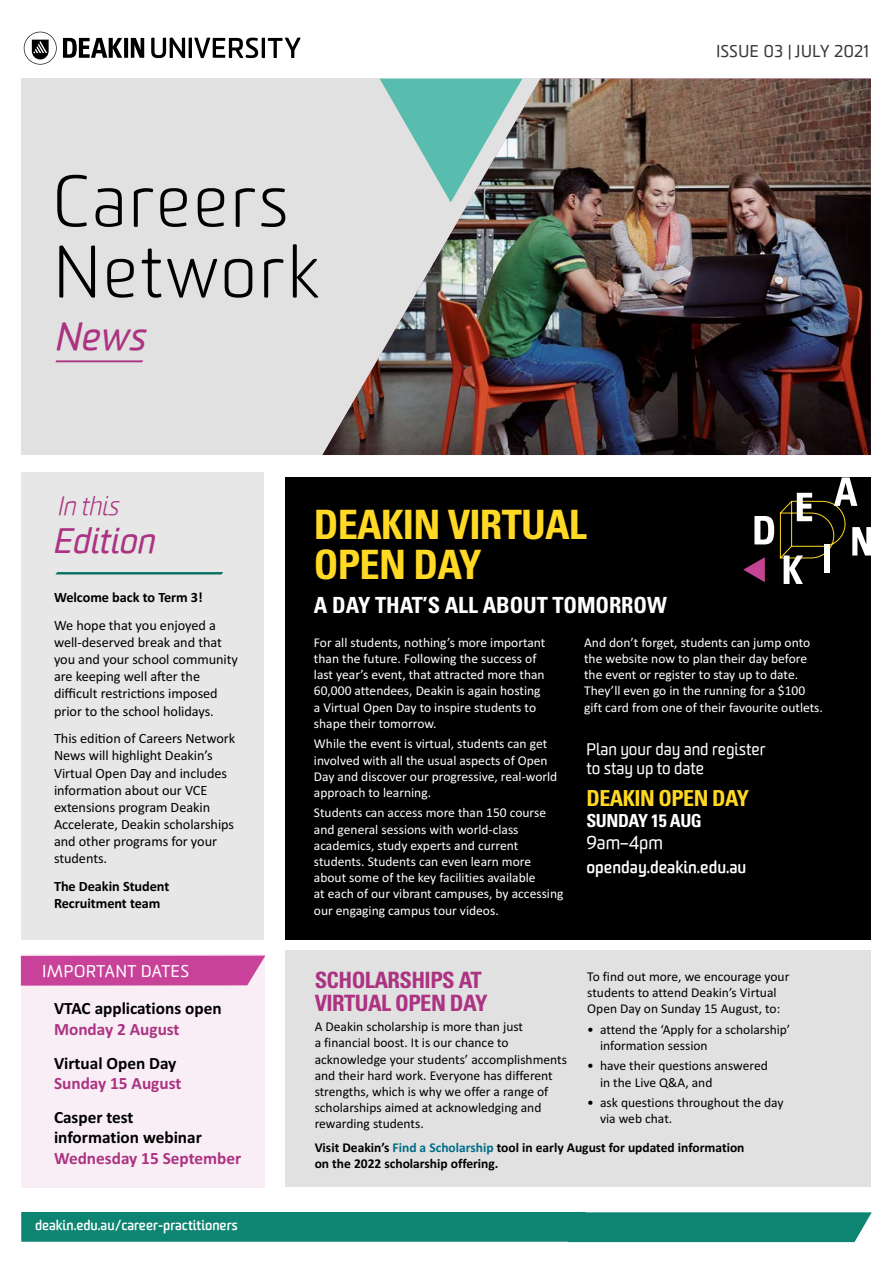
<style>
.page{position:relative;width:893px;height:1263px;background:#fff}
.page>*{position:absolute;margin:0;border:0;box-sizing:border-box;transform-origin:0 0}
.Large_Heading{font:300 70.2px/70.7px "Worldly";letter-spacing:.045em;color:#000}
.t1{font:700 condensed 40.5px/39.5px "Univers LT Std";letter-spacing:-.02em;color:#ffd923}
.Large_Heading-2{font:italic 37.8px "Worldly";color:#ac3382}
.Sub_heading{font:italic 34.5px "Worldly";color:#ac3382}
.Sub_heading-2{font:italic 300 25.5px "Worldly";color:#ac3382}
.t2{font:700 condensed 22.5px/22.5px "Univers";letter-spacing:-.025em;color:#ac3382}
.Sub_heading-3{font:700 condensed 22.35px "Univers";letter-spacing:-.005em;color:#fff}
.Sub_heading-4{font:700 condensed 22.05px "Univers";letter-spacing:-.025em;color:#ffd923}
.Sub_heading-5{font:700 condensed 18px "Univers";letter-spacing:-.025em;color:#fff}
.Sub_heading-6{font:18px "Worldly";color:#fff}
.copy{font:700 17.25px/20.7px "Calibri";color:#000}
.copy-2{font:700 17.25px "Calibri";color:#ac3382}
.Issue_number{font:16.5px "Worldly";letter-spacing:.04em;color:#373635}
.t3{font:16.5px "Worldly";letter-spacing:.04em;color:#fff}
.Sub_heading-7{font:16.35px/19.6px "Worldly";color:#fff}
.Sub_heading-8{font:700 16.35px "Worldly";color:#fff}
.in_this_edition{font:14.25px/17.1px "Calibri";letter-spacing:-.005em;color:#000}
.in_this_edition-2{font:700 14.25px/17.1px "Calibri";letter-spacing:-.005em;color:#000}
.Sub_heading-9{font:13.5px/16.2px "Calibri";color:#fff}
.t4{font:13.5px/16.2px "Calibri";color:#000}
.Sub_heading-10{font:700 13.5px/16.2px "Calibri";color:#000}
.t5{font:700 13.5px "Worldly";color:#fff}
.s1{color:#ac3382}
.s2{color:#006d88}
</style>
<div class="page">
<div style="left:286px;top:477px;width:585px;height:463px;background:#000"></div>
<div style="left:286px;top:950px;width:585px;height:237px;background:#e1e1e1"></div>
<div style="left:21px;top:472px;width:243px;height:468px;background:#e7e7e7"></div>
<div style="left:21px;top:79px;width:850px;height:376px;background:#e1e1e1"></div>
<img style="left:322px;top:79px;width:549px;height:376px">
<svg style="left:380px;top:79px;width:142px;height:123px"></svg>
<svg style="left:63px;top:38px;width:81px;height:20px"></svg>
<svg style="left:24px;top:32px;width:33px;height:33px"></svg>
<svg style="left:151px;top:38px;width:150px;height:20px"></svg>
<svg style="left:55px;top:360px;width:88px;height:2px"></svg>
<svg style="left:55px;top:572px;width:168px;height:2px"></svg>
<div style="left:21px;top:1212px;width:851px;height:30px;background:#0d8572"></div>
<svg style="left:743px;top:477px;width:128px;height:107px"></svg>
<div style="left:21px;top:955px;width:244px;height:233px;background:#f9ecf5"></div>
<svg style="left:21px;top:955px;width:244px;height:31px;background:#ca4e9e"></svg>
<p class="Large_Heading" style="left:53px;top:168px;width:266px">Careers<br>Network</p>
<p class="Large_Heading-2" style="left:54px;top:313px;width:92px">News</p>
<p class="Issue_number" style="left:716px;top:41px;width:155px">ISSUE 03 | JULY 2021</p>
<p class="Sub_heading-2" style="left:57px;top:491px;width:63px">In this</p>
<p class="Sub_heading" style="left:53px;top:520px;width:103px">Edition</p>
<p class="in_this_edition-2" style="left:54px;top:588px;width:150px">Welcome back to Term 3!</p>
<p class="in_this_edition" style="left:54px;top:616px;width:186px">We hope that you enjoyed a well-deserved break and that you and your school community are keeping well after the difficult restrictions imposed prior to the school holidays.</p>
<p class="in_this_edition" style="left:54px;top:730px;width:183px">This edition of Careers Network<br>News will highlight Deakin’s<br>Virtual Open Day and includes information about our VCE extensions program Deakin<br>Accelerate, Deakin scholarships and other programs for your students.</p>
<p class="in_this_edition-2" style="left:54px;top:877px;width:117px">The Deakin Student<br>Recruitment team</p>
<p class="t3" style="left:43px;top:961px;width:148px">IMPORTANT DATES</p>
<p class="copy" style="left:54px;top:998px;width:169px">VTAC applications open<br><span class="s1">Monday 2 August</span></p>
<p class="copy" style="left:54px;top:1052px;width:124px">Virtual Open Day</p>
<p class="copy-2" style="left:54px;top:1071px;width:129px">Sunday 15 August</p>
<p class="copy" style="left:54px;top:1106px;width:189px">Casper test<br>information webinar<br><span class="s1">Wednesday 15 September</span></p>
<p class="t5" style="left:35px;top:1217px;width:204px">deakin.edu.au/career-practitioners</p>
<p class="t1" style="left:314px;top:505px;width:275px">DEAKIN VIRTUAL<br>OPEN DAY</p>
<p class="Sub_heading-3" style="left:314px;top:592px;width:354px">A DAY THAT’S ALL ABOUT TOMORROW</p>
<p class="Sub_heading-9" style="left:314px;top:634px;width:233px">For all students, nothing’s more important than the future. Following the success of last year’s event, that attracted more than 60,000 attendees, Deakin is again hosting a Virtual Open Day to inspire students to shape their tomorrow.</p>
<p class="Sub_heading-9" style="left:314px;top:735px;width:245px">While the event is virtual, students can get involved with all the usual aspects of Open Day and discover our progressive, real-world approach to learning.</p>
<p class="Sub_heading-9" style="left:314px;top:804px;width:251px">Students can access more than 150 course and general sessions with world-class academics, study experts and current students. Students can even learn more about some of the key facilities available<br>at each of our vibrant campuses, by accessing our engaging campus tour videos.</p>
<p class="Sub_heading-9" style="left:584px;top:634px;width:240px">And don’t forget, students can jump onto the website now to plan their day before the event or register to stay up to date.<br>They’ll even go in the running for a $100 gift card from one of their favourite outlets.</p>
<p class="Sub_heading-7" style="left:586px;top:740px;width:181px">Plan your day and register to stay up to date</p>
<p class="Sub_heading-4" style="left:586px;top:784px;width:164px">DEAKIN OPEN DAY</p>
<p class="Sub_heading-5" style="left:586px;top:810px;width:117px">SUNDAY 15 AUG</p>
<p class="Sub_heading-6" style="left:586px;top:831px;width:78px">9am–4pm</p>
<p class="Sub_heading-8" style="left:586px;top:857px;width:162px">openday.deakin.edu.au</p>
<h3 class="t2" style="left:315px;top:969px;width:174px">SCHOLARSHIPS AT<br>VIRTUAL OPEN DAY</h3>
<p class="t4" style="left:315px;top:1018px;width:254px">A Deakin scholarship is more than just<br>a financial boost. It is our chance to acknowledge your students’ accomplishments and their hard work. Everyone has different strengths, which is why we offer a range of scholarships aimed at acknowledging and rewarding students.</p>
<p class="t4" style="left:587px;top:968px;width:204px">To find out more, we encourage your students to attend Deakin’s Virtual<br>Open Day on Sunday 15 August, to:</p>
<p class="t4" style="left:600px;top:1021px;width:192px;text-indent:-13px">• attend the ‘Apply for a scholarship’ information session</p>
<p class="t4" style="left:600px;top:1057px;width:169px;text-indent:-13px">• have their questions answered in the Live Q&amp;A, and</p>
<p class="t4" style="left:600px;top:1094px;width:185px;text-indent:-13px">• ask questions throughout the day via web chat.</p>
<p class="Sub_heading-10" style="left:315px;top:1138px;width:431px">Visit Deakin’s <span class="s2">Find a Scholarship</span> tool in early August for updated information on the 2022 scholarship offering.</p>
</div>
